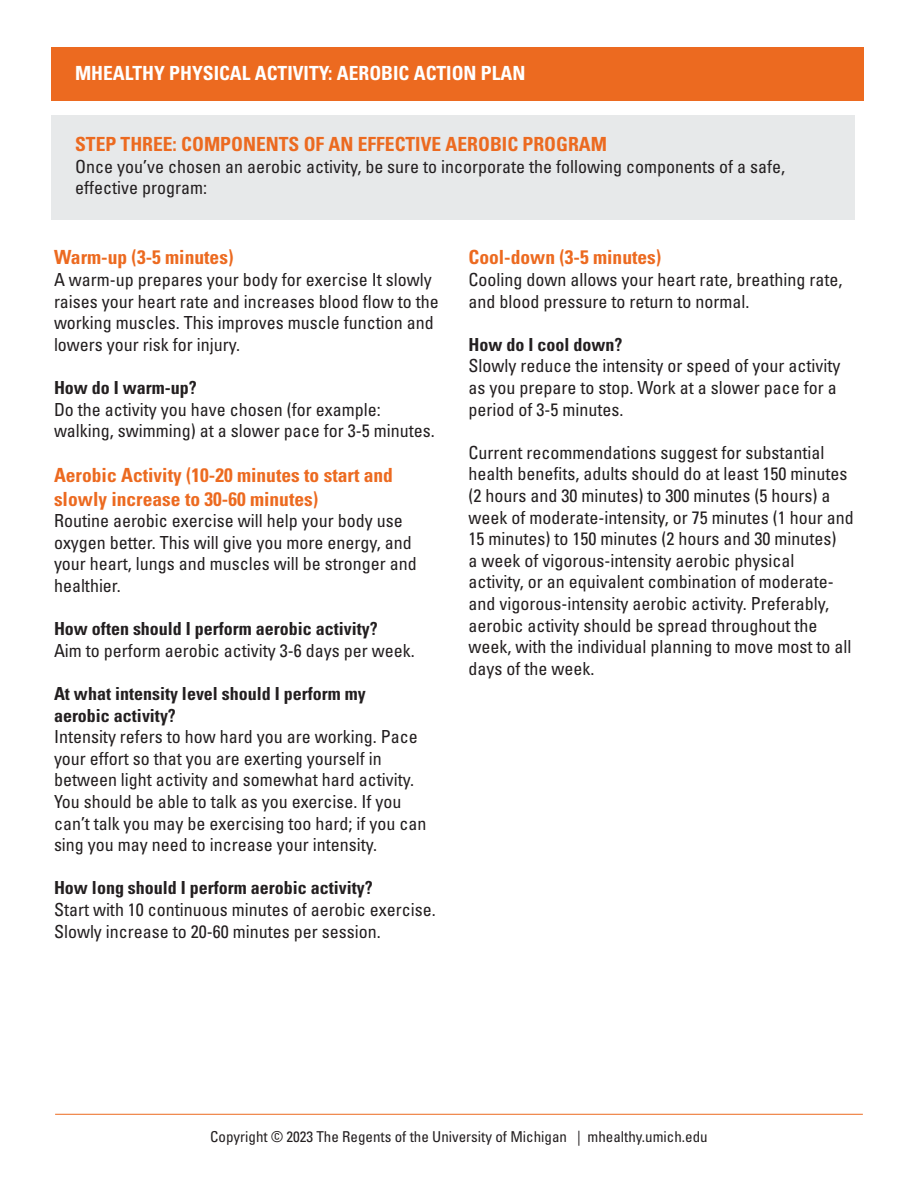
<style>
.page{position:relative;width:918px;height:1188px;background:#fff}
.page>*{position:absolute;margin:0;border:0;box-sizing:border-box;transform-origin:0 0}
.t1{font:700 condensed 19.5px/23.4px "Univers LT Std";color:#ec6a20}
.t2{font:700 condensed 19.5px "Univers LT Std";color:#fff}
.t3{font:condensed 18px/21.6px "Univers LT Std";color:#231f20}
.t4{font:700 condensed 18px/21.6px "Univers LT Std";color:#231f20}
.t5{font:condensed 15px "Univers LT Std";color:#231f20}
.s1{font-weight:700}
</style>
<div class="page">
<div style="left:51px;top:115px;width:804px;height:105px;background:#e7e9ea"></div>
<hr style="left:55px;top:1114px;width:808px;height:1px;background:#ec6a20">
<div style="left:51px;top:47px;width:813px;height:54px;background:#ec6a20"></div>
<p class="t2" style="left:75px;top:62px;width:452px">MHEALTHY PHYSICAL ACTIVITY: AEROBIC ACTION PLAN</p>
<p class="t1" style="left:75px;top:132px;width:533px">STEP THREE: COMPONENTS OF AN EFFECTIVE AEROBIC PROGRAM</p>
<p class="t3" style="left:75px;top:155px;width:712px">Once you’ve chosen an aerobic activity, be sure to incorporate the following components of a safe, effective program:</p>
<p class="t1" style="left:54px;top:246px;width:181px">Warm-up (3-5 minutes)</p>
<p class="t3" style="left:54px;top:268px;width:386px">A warm-up prepares your body for exercise It slowly raises your heart rate and increases blood flow to the working muscles. This improves muscle function and lowers your risk for injury.</p>
<p class="t3" style="left:54px;top:376px;width:382px"><span class="s1">How do I warm-up?<br></span>Do the activity you have chosen (for example: walking, swimming) at a slower pace for 3-5 minutes.</p>
<p class="t1" style="left:54px;top:463px;width:341px">Aerobic Activity (10-20 minutes to start and slowly increase to 30-60 minutes)</p>
<p class="t3" style="left:54px;top:510px;width:364px">Routine aerobic exercise will help your body use oxygen better. This will give you more energy, and your heart, lungs and muscles will be stronger and healthier.</p>
<p class="t3" style="left:54px;top:618px;width:362px"><span class="s1">How often should I perform aerobic activity?<br></span>Aim to perform aerobic activity 3-6 days per week.</p>
<p class="t4" style="left:54px;top:683px;width:313px">At what intensity level should I perform my aerobic activity?</p>
<p class="t3" style="left:54px;top:726px;width:374px">Intensity refers to how hard you are working. Pace your effort so that you are exerting yourself in between light activity and somewhat hard activity.<br>You should be able to talk as you exercise. If you can’t talk you may be exercising too hard; if you can sing you may need to increase your intensity.</p>
<p class="t3" style="left:54px;top:877px;width:383px"><span class="s1">How long should I perform aerobic activity?<br></span>Start with 10 continuous minutes of aerobic exercise.<br>Slowly increase to 20-60 minutes per session.</p>
<p class="t1" style="left:469px;top:246px;width:194px">Cool-down (3-5 minutes)</p>
<p class="t3" style="left:469px;top:268px;width:375px">Cooling down allows your heart rate, breathing rate, and blood pressure to return to normal.</p>
<p class="t3" style="left:469px;top:333px;width:373px"><span class="s1">How do I cool down?<br></span>Slowly reduce the intensity or speed of your activity as you prepare to stop. Work at a slower pace for a period of 3-5 minutes.</p>
<p class="t3" style="left:469px;top:441px;width:387px">Current recommendations suggest for substantial health benefits, adults should do at least 150 minutes (2 hours and 30 minutes) to 300 minutes (5 hours) a week of moderate-intensity, or 75 minutes (1 hour and 15 minutes) to 150 minutes (2 hours and 30 minutes)<br>a week of vigorous-intensity aerobic physical activity, or an equivalent combination of moderate&shy;and vigorous-intensity aerobic activity. Preferably, aerobic activity should be spread throughout the week, with the individual planning to move most to all days of the week.</p>
<p class="t5" style="left:210px;top:1127px;width:499px">Copyright © 2023 The Regents of the University of Michigan | mhealthy.umich.edu</p>
</div>
